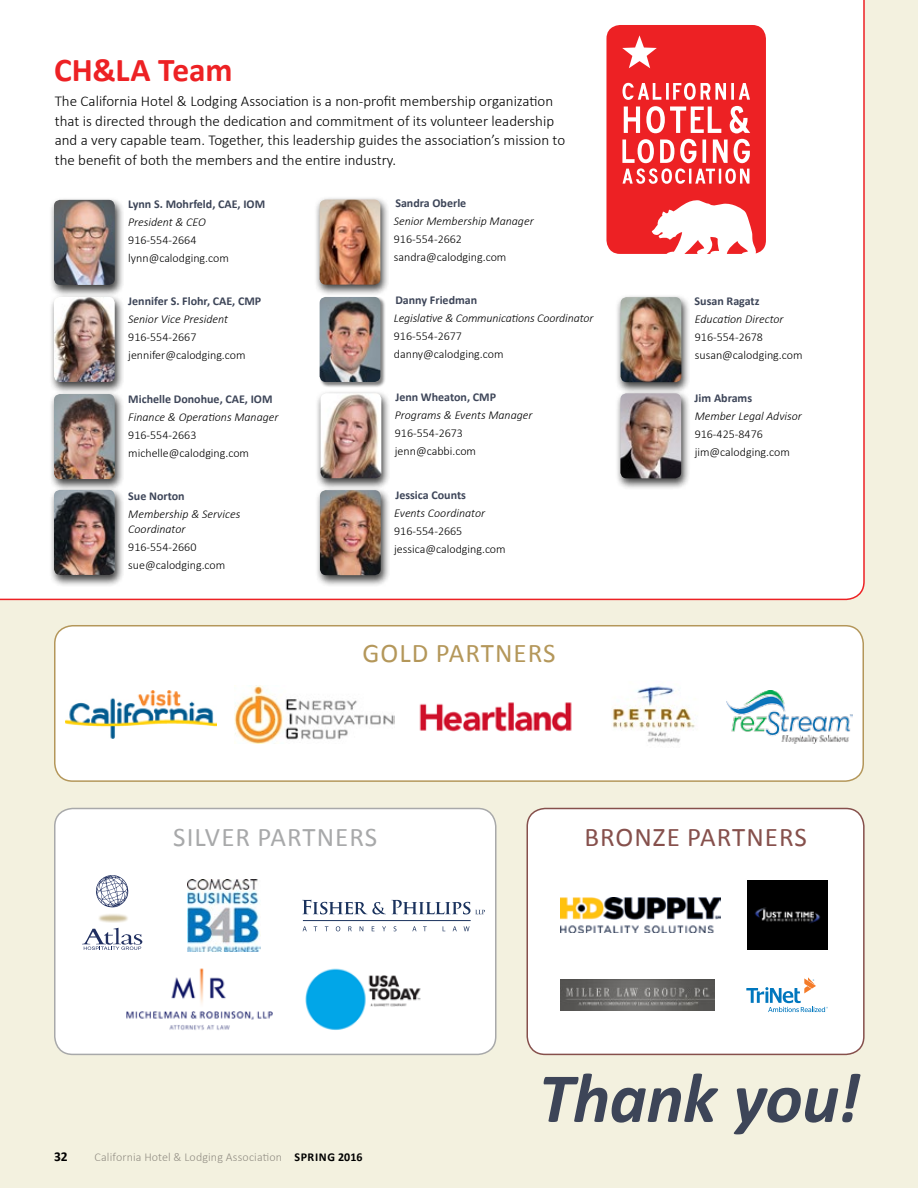
<style>
.page{position:relative;width:918px;height:1188px;background:#f3f1df}
.page>*{position:absolute;margin:0;border:0;box-sizing:border-box;transform-origin:0 0}
.t1{font:italic 700 70.95px "Calibri";letter-spacing:-.01em;color:#3d4558}
.t2{font:700 33.3px "Calibri";color:#ed2124}
.t3{font:27px "Calibri";letter-spacing:.04em;color:#a8a9aa}
.t4{font:27px "Calibri";letter-spacing:.04em;color:#86504c}
.t5{font:27px "Calibri";letter-spacing:.04em;color:#b4975a}
.t6{font:300 15px/19.5px "Calibri";color:#000}
.t7{font:700 13.5px "Calibri";color:#000}
.t8{font:300 12px/18px "Calibri";color:#000}
.t9{font:italic 300 12px/15px "Calibri";color:#000}
.t10{font:700 12px "Calibri";color:#3d4558}
.t11{font:300 12px "Calibri";letter-spacing:.01em;color:#938f85}
.s1{font-weight:700;color:#000}
</style>
<div class="page">
<div style="left:0;top:0;width:865px;height:600px;background:#fff"></div>
<div style="left:48px;top:196px;width:76px;height:101px;background:#000;opacity:.75"></div>
<img style="left:54px;top:200px;width:61px;height:85px">
<div style="left:48px;top:293px;width:76px;height:101px;background:#000;opacity:.75"></div>
<img style="left:54px;top:297px;width:61px;height:85px">
<div style="left:48px;top:391px;width:76px;height:100px;background:#000;opacity:.75"></div>
<img style="left:54px;top:394px;width:61px;height:85px">
<div style="left:48px;top:486px;width:76px;height:101px;background:#000;opacity:.75"></div>
<img style="left:54px;top:490px;width:61px;height:85px">
<div style="left:55px;top:626px;width:808px;height:155px;background:#fff;border-radius:18px"></div>
<div style="left:54px;top:625px;width:810px;height:157px;border:2px solid #b4975a;border-radius:18px"></div>
<div style="left:527px;top:808px;width:337px;height:246px;background:#fff;border-radius:18px"></div>
<div style="left:526px;top:808px;width:339px;height:247px;border:2px solid #86504c;border-radius:18px"></div>
<img style="left:726px;top:691px;width:127px;height:52px">
<img style="left:560px;top:897px;width:161px;height:36px">
<div style="left:55px;top:808px;width:441px;height:246px;background:#fff;border-radius:18px"></div>
<div style="left:54px;top:808px;width:442px;height:247px;border:2px solid #a8a9aa;border-radius:18px"></div>
<img style="left:234px;top:686px;width:160px;height:57px">
<svg style="left:303px;top:926px;width:4px;height:5px"></svg>
<svg style="left:336px;top:926px;width:4px;height:5px"></svg>
<svg style="left:348px;top:926px;width:4px;height:5px"></svg>
<svg style="left:360px;top:926px;width:3px;height:5px"></svg>
<svg style="left:382px;top:926px;width:4px;height:5px"></svg>
<svg style="left:412px;top:926px;width:5px;height:5px"></svg>
<svg style="left:423px;top:926px;width:4px;height:5px"></svg>
<svg style="left:453px;top:926px;width:4px;height:5px"></svg>
<svg style="left:464px;top:926px;width:6px;height:5px"></svg>
<hr style="left:303px;top:920px;width:168px;height:1px;background:#1a325d">
<svg style="left:302px;top:900px;width:183px;height:14px"></svg>
<img style="left:560px;top:980px;width:154px;height:30px">
<img style="left:65px;top:691px;width:151px;height:48px">
<div style="left:615px;top:294px;width:76px;height:100px;background:#000;opacity:.75"></div>
<img style="left:621px;top:297px;width:60px;height:85px">
<div style="left:615px;top:390px;width:76px;height:100px;background:#000;opacity:.75"></div>
<img style="left:620px;top:393px;width:61px;height:85px">
<div style="left:314px;top:196px;width:76px;height:100px;background:#000;opacity:.75"></div>
<img style="left:320px;top:200px;width:60px;height:85px">
<div style="left:320px;top:297px;width:66px;height:91px;background:#000;opacity:.5"></div>
<img style="left:320px;top:297px;width:60px;height:85px">
<div style="left:315px;top:390px;width:76px;height:100px;background:#000;opacity:.75"></div>
<img style="left:321px;top:393px;width:60px;height:85px">
<div style="left:314px;top:487px;width:76px;height:100px;background:#000;opacity:.75"></div>
<img style="left:320px;top:490px;width:61px;height:85px">
<img style="left:419px;top:702px;width:153px;height:29px">
<svg style="left:746px;top:977px;width:82px;height:35px"></svg>
<svg style="left:606px;top:25px;width:160px;height:229px;background:#f15558"></svg>
<div style="left:728px;top:171px;width:5px;height:10px;background:#ed2124;border-radius:50%"></div>
<img style="left:126px;top:968px;width:147px;height:62px">
<img style="left:747px;top:881px;width:80px;height:69px">
<img style="left:612px;top:686px;width:83px;height:57px">
<img style="left:305px;top:968px;width:116px;height:62px">
<svg style="left:96px;top:875px;width:33px;height:33px"></svg>
<svg style="left:82px;top:928px;width:60px;height:22px"></svg>
<img style="left:98px;top:914px;width:30px;height:8px">
<img style="left:188px;top:879px;width:73px;height:72px">
<h2 class="t2" style="left:54px;top:49px;width:180px">CH&amp;LA Team</h2>
<p class="t6" style="left:55px;top:91px;width:512px">The California Hotel &amp; Lodging Association is a non-profit membership organization that is directed through the dedication and commitment of its volunteer leadership and a very capable team. Together, this leadership guides the association’s mission to the benefit of both the members and the entire industry.</p>
<p class="t10" style="left:128px;top:196px;width:139px">Lynn S. Mohrfeld, CAE, IOM</p>
<p class="t9" style="left:128px;top:214px;width:79px">President &amp; CEO</p>
<p class="t8" style="left:128px;top:231px;width:102px">916-554-2664 lynn@calodging.com</p>
<p class="t10" style="left:128px;top:294px;width:135px">Jennifer S. Flohr, CAE, CMP</p>
<p class="t9" style="left:128px;top:312px;width:101px">Senior Vice President</p>
<p class="t8" style="left:128px;top:328px;width:119px">916-554-2667 jennifer@calodging.com</p>
<p class="t10" style="left:128px;top:391px;width:146px">Michelle Donohue, CAE, IOM</p>
<p class="t9" style="left:128px;top:409px;width:152px">Finance &amp; Operations Manager</p>
<p class="t8" style="left:128px;top:425px;width:122px">916-554-2663 michelle@calodging.com</p>
<p class="t10" style="left:128px;top:488px;width:58px">Sue Norton</p>
<p class="t9" style="left:128px;top:506px;width:114px">Membership &amp; Services<br>Coordinator</p>
<p class="t8" style="left:128px;top:538px;width:99px">916-554-2660 sue@calodging.com</p>
<p class="t10" style="left:395px;top:195px;width:72px">Sandra Oberle</p>
<p class="t9" style="left:394px;top:213px;width:141px">Senior Membership Manager</p>
<p class="t8" style="left:394px;top:230px;width:114px">916-554-2662 sandra@calodging.com</p>
<p class="t10" style="left:395px;top:292px;width:83px">Danny Friedman</p>
<p class="t9" style="left:394px;top:310px;width:201px">Legislative &amp; Communications Coordinator</p>
<p class="t8" style="left:394px;top:327px;width:111px">916-554-2677 danny@calodging.com</p>
<p class="t10" style="left:395px;top:390px;width:102px">Jenn Wheaton, CMP</p>
<p class="t9" style="left:395px;top:408px;width:139px">Programs &amp; Events Manager</p>
<p class="t8" style="left:395px;top:424px;width:83px">916-554-2673 jenn@cabbi.com</p>
<p class="t10" style="left:395px;top:487px;width:72px">Jessica Counts</p>
<p class="t9" style="left:394px;top:505px;width:93px">Events Coordinator</p>
<p class="t8" style="left:394px;top:522px;width:113px">916-554-2665 jessica@calodging.com</p>
<h3 class="t5" style="left:362px;top:636px;width:193px">GOLD PARTNERS</h3>
<p class="t10" style="left:695px;top:293px;width:66px">Susan Ragatz</p>
<p class="t9" style="left:695px;top:311px;width:90px">Education Director</p>
<p class="t8" style="left:695px;top:328px;width:109px">916-554-2678 susan@calodging.com</p>
<p class="t10" style="left:695px;top:391px;width:59px">Jim Abrams</p>
<p class="t9" style="left:695px;top:409px;width:109px">Member Legal Advisor</p>
<p class="t8" style="left:695px;top:425px;width:97px">916-425-8476 jim@calodging.com</p>
<h3 class="t3" style="left:173px;top:820px;width:204px">SILVER PARTNERS</h3>
<h3 class="t4" style="left:584px;top:820px;width:222px">BRONZE PARTNERS</h3>
<p class="t7" style="left:54px;top:1148px;width:15px">32</p>
<p class="t11" style="left:95px;top:1150px;width:270px">California Hotel &amp; Lodging Association <span class="s1">Spring 2016</span></p>
<h1 class="t1" style="left:538px;top:1053px;width:323px">Thank you!</h1>
</div>
